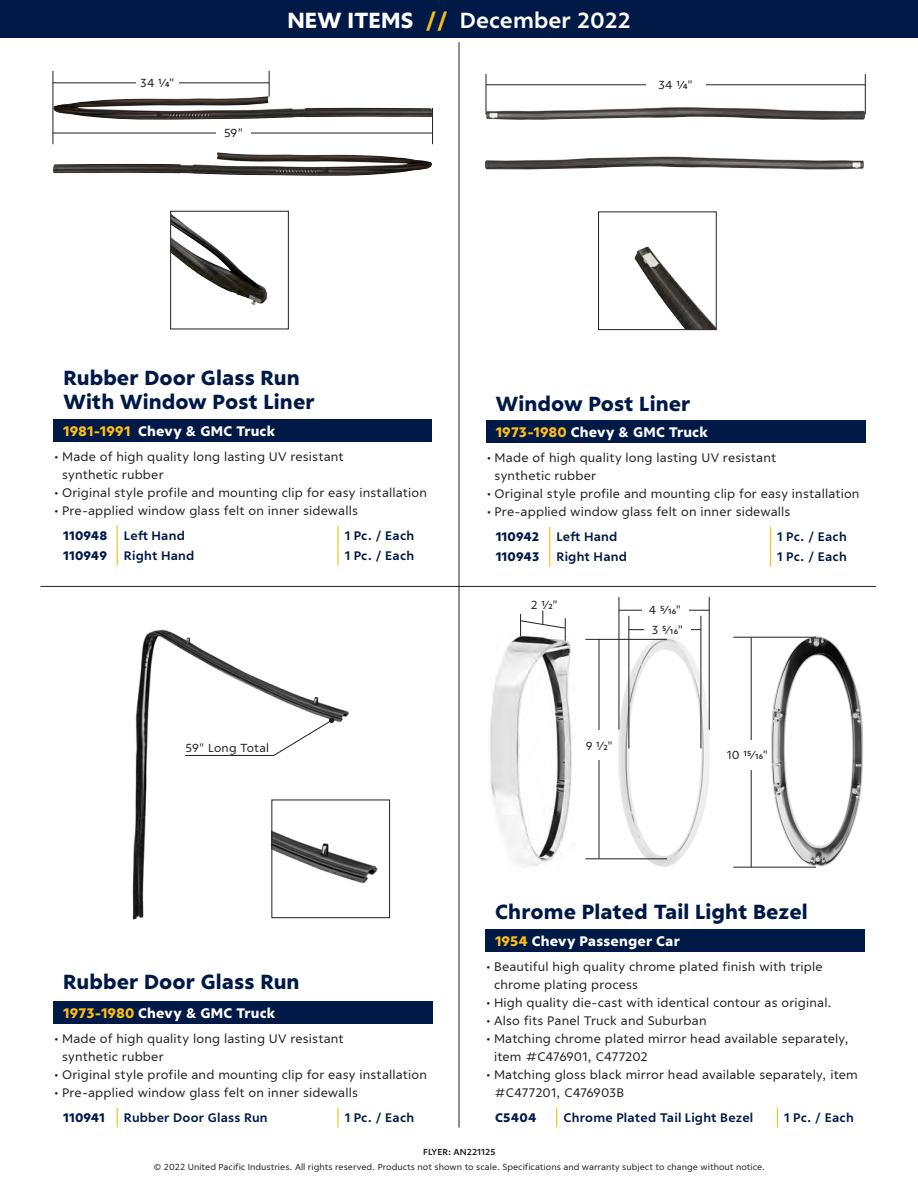
<style>
.page{position:relative;width:918px;height:1188px;background:#fff}
.page>*{position:absolute;margin:0;border:0;box-sizing:border-box;transform-origin:0 0}
.t1{font:700 22.5px "Ricardo ALT";color:#fff}
.Item_Name__Large{font:800 21px/24px "Ricardo";color:#001947}
.t2{font:800 14.25px "Ricardo";letter-spacing:.01em;color:#fff}
.t3{font:12.75px/18px "Ricardo";letter-spacing:.01em;color:#231f20}
.t4{font:700 12.75px "Ricardo";letter-spacing:.015em;color:#001947}
.Item_Number{font:800 12.75px "Ricardo";letter-spacing:.01em;color:#001947}
.Measurements{font:12px "Ricardo";letter-spacing:.015em;color:#231f20}
.t5{font:9px "Ricardo";color:#231f20}
.t6{font:700 9px "Ricardo";color:#231f20}
.s1{font-weight:800}
.s2{font-weight:800;color:#fdbe12}
.s3{color:#fdbe12}
</style>
<div class="page">
<hr style="left:40px;top:586px;width:836px;height:1px;background:#231f20">
<div style="left:0;top:0;width:918px;height:37px;background:#001947"></div>
<hr style="left:459px;top:42px;width:1px;height:1086px;background:#231f20">
<div style="left:486px;top:420px;width:379px;height:23px;background:#001947"></div>
<svg style="left:549px;top:527px;width:1px;height:40px"></svg>
<svg style="left:770px;top:527px;width:1px;height:40px"></svg>
<div style="left:53px;top:419px;width:379px;height:23px;background:#001947"></div>
<svg style="left:117px;top:526px;width:1px;height:40px"></svg>
<hr style="left:337px;top:526px;width:2px;height:20px;background:#fdbe12">
<hr style="left:337px;top:546px;width:2px;height:20px;background:#fdbe12">
<div style="left:53px;top:1001px;width:380px;height:23px;background:#001947"></div>
<svg style="left:117px;top:1108px;width:1px;height:20px"></svg>
<hr style="left:337px;top:1108px;width:2px;height:20px;background:#fdbe12">
<img style="left:54px;top:96px;width:379px;height:24px">
<img style="left:53px;top:152px;width:379px;height:24px">
<img style="left:132px;top:629px;width:243px;height:291px">
<img style="left:486px;top:107px;width:379px;height:13px">
<img style="left:485px;top:156px;width:379px;height:14px">
<img style="left:172px;top:214px;width:96px;height:91px">
<div style="left:170px;top:211px;width:119px;height:118px;border:1px solid #231f20"></div>
<img style="left:274px;top:802px;width:104px;height:114px">
<div style="left:272px;top:800px;width:118px;height:118px;border:1px solid #231f20"></div>
<img style="left:634px;top:246px;width:80px;height:82px">
<div style="left:598px;top:212px;width:118px;height:118px;border:1px solid #231f20"></div>
<div style="left:485px;top:929px;width:380px;height:23px;background:#001947"></div>
<svg style="left:556px;top:1108px;width:1px;height:20px"></svg>
<svg style="left:777px;top:1108px;width:1px;height:20px"></svg>
<img style="left:771px;top:636px;width:92px;height:231px">
<hr style="left:751px;top:637px;width:1px;height:230px;background:#231f20">
<div style="left:724px;top:740px;width:47px;height:29px;background:#fff"></div>
<img style="left:617px;top:637px;width:92px;height:230px">
<hr style="left:629px;top:616px;width:1px;height:132px;background:#231f20">
<hr style="left:619px;top:597px;width:1px;height:133px;background:#231f20">
<hr style="left:599px;top:639px;width:1px;height:220px;background:#231f20">
<hr style="left:709px;top:597px;width:1px;height:133px;background:#231f20">
<hr style="left:701px;top:616px;width:1px;height:132px;background:#231f20">
<hr style="left:629px;top:629px;width:72px;height:1px;background:#231f20">
<hr style="left:619px;top:610px;width:90px;height:1px;background:#231f20">
<div style="left:644px;top:623px;width:47px;height:12px;background:#fff"></div>
<div style="left:584px;top:731px;width:31px;height:29px;background:#fff"></div>
<div style="left:642px;top:604px;width:47px;height:12px;background:#fff"></div>
<hr style="left:585px;top:639px;width:82px;height:1px;background:#231f20">
<hr style="left:585px;top:859px;width:82px;height:1px;background:#231f20">
<hr style="left:733px;top:637px;width:83px;height:1px;background:#231f20">
<hr style="left:733px;top:867px;width:83px;height:1px;background:#231f20">
<hr style="left:486px;top:74px;width:1px;height:40px;background:#231f20">
<hr style="left:865px;top:74px;width:1px;height:40px;background:#231f20">
<hr style="left:486px;top:85px;width:379px;height:1px;background:#231f20">
<div style="left:646px;top:77px;width:60px;height:15px;background:#fff"></div>
<hr style="left:53px;top:71px;width:1px;height:73px;background:#231f20">
<svg style="left:269px;top:71px;width:1px;height:26px"></svg>
<hr style="left:432px;top:108px;width:1px;height:36px;background:#231f20">
<hr style="left:53px;top:133px;width:380px;height:1px;background:#231f20">
<hr style="left:53px;top:83px;width:216px;height:1px;background:#231f20">
<div style="left:217px;top:125px;width:34px;height:15px;background:#fff"></div>
<div style="left:136px;top:77px;width:43px;height:10px;background:#fff"></div>
<svg style="left:185px;top:718px;width:149px;height:38px"></svg>
<img style="left:490px;top:636px;width:82px;height:231px">
<svg style="left:520px;top:611px;width:46px;height:30px"></svg>
<p class="Measurements" style="left:140px;top:75px;width:36px">34 1/4"</p>
<p class="Measurements" style="left:224px;top:126px;width:21px">59"</p>
<h1 class="t1" style="left:288px;top:7px;width:345px"><span class="s1">NEW ITEMS</span> <span class="s2">//</span> December 2022</h1>
<p class="Measurements" style="left:658px;top:78px;width:36px">34 1/4"</p>
<p class="Item_Name__Large" style="left:63px;top:367px;width:253px">Rubber Door Glass Run<br>With Window Post Liner</p>
<p class="t2" style="left:63px;top:422px;width:214px"><span class="s3">1981-1991</span> Chevy &amp; GMC Truck</p>
<p class="t3" style="left:62px;top:448px;width:283px;text-indent:-9px">• Made of high quality long lasting UV resistant synthetic rubber</p>
<p class="t3" style="left:53px;top:484px;width:375px">• Original style profile and mounting clip for easy installation</p>
<p class="t3" style="left:53px;top:502px;width:306px">• Pre-applied window glass felt on inner sidewalls</p>
<p class="Item_Number" style="left:63px;top:528px;width:46px">110948</p>
<p class="t4" style="left:124px;top:528px;width:63px">Left Hand</p>
<p class="t4" style="left:345px;top:528px;width:71px">1 Pc. / Each</p>
<p class="Item_Number" style="left:63px;top:548px;width:45px">110949</p>
<p class="t4" style="left:124px;top:548px;width:72px">Right Hand</p>
<p class="t4" style="left:345px;top:548px;width:71px">1 Pc. / Each</p>
<p class="Measurements" style="left:186px;top:741px;width:85px">59" Long Total</p>
<p class="Item_Name__Large" style="left:63px;top:970px;width:238px">Rubber Door Glass Run</p>
<p class="t2" style="left:63px;top:1004px;width:214px"><span class="s3">1973-1980</span> Chevy &amp; GMC Truck</p>
<p class="t3" style="left:62px;top:1030px;width:283px;text-indent:-9px">• Made of high quality long lasting UV resistant synthetic rubber</p>
<p class="t3" style="left:53px;top:1066px;width:375px">• Original style profile and mounting clip for easy installation</p>
<p class="t3" style="left:53px;top:1084px;width:306px">• Pre-applied window glass felt on inner sidewalls</p>
<p class="Item_Number" style="left:63px;top:1110px;width:43px">110941</p>
<p class="t4" style="left:124px;top:1110px;width:145px">Rubber Door Glass Run</p>
<p class="t4" style="left:345px;top:1110px;width:71px">1 Pc. / Each</p>
<p class="Item_Name__Large" style="left:496px;top:392px;width:196px">Window Post Liner</p>
<p class="t2" style="left:496px;top:423px;width:214px"><span class="s3">1973-1980</span> Chevy &amp; GMC Truck</p>
<p class="t3" style="left:495px;top:449px;width:283px;text-indent:-9px">• Made of high quality long lasting UV resistant synthetic rubber</p>
<p class="t3" style="left:486px;top:485px;width:375px">• Original style profile and mounting clip for easy installation</p>
<p class="t3" style="left:486px;top:503px;width:306px">• Pre-applied window glass felt on inner sidewalls</p>
<p class="Item_Number" style="left:496px;top:529px;width:45px">110942</p>
<p class="t4" style="left:556px;top:529px;width:63px">Left Hand</p>
<p class="t4" style="left:777px;top:529px;width:71px">1 Pc. / Each</p>
<p class="Item_Number" style="left:496px;top:549px;width:45px">110943</p>
<p class="t4" style="left:556px;top:549px;width:72px">Right Hand</p>
<p class="t4" style="left:777px;top:549px;width:71px">1 Pc. / Each</p>
<p class="Measurements" style="left:531px;top:598px;width:29px">2 1/2"</p>
<p class="Measurements" style="left:649px;top:603px;width:34px">4 5/16"</p>
<p class="Measurements" style="left:652px;top:623px;width:33px">3 5/16"</p>
<p class="Measurements" style="left:586px;top:739px;width:29px">9 1/2"</p>
<p class="Measurements" style="left:727px;top:748px;width:43px">10 15/16"</p>
<p class="Item_Name__Large" style="left:495px;top:901px;width:314px">Chrome Plated Tail Light Bezel</p>
<p class="t2" style="left:495px;top:932px;width:186px"><span class="s3">1954</span> Chevy Passenger Car</p>
<p class="t3" style="left:494px;top:958px;width:330px;text-indent:-9px">• Beautiful high quality chrome plated finish with triple chrome plating process</p>
<p class="t3" style="left:485px;top:994px;width:348px">• High quality die-cast with identical contour as original.</p>
<p class="t3" style="left:485px;top:1012px;width:223px">• Also fits Panel Truck and Suburban</p>
<p class="t3" style="left:494px;top:1030px;width:356px;text-indent:-9px">• Matching chrome plated mirror head available separately, item #C476901, C477202</p>
<p class="t3" style="left:494px;top:1066px;width:365px;text-indent:-9px">• Matching gloss black mirror head available separately, item #C477201, C476903B</p>
<p class="Item_Number" style="left:495px;top:1110px;width:43px">C5404</p>
<p class="t4" style="left:563px;top:1110px;width:191px">Chrome Plated Tail Light Bezel</p>
<p class="t4" style="left:784px;top:1110px;width:71px">1 Pc. / Each</p>
<p class="t6" style="left:423px;top:1147px;width:74px">FLYER: AN221125</p>
<p class="t5" style="left:153px;top:1162px;width:613px">© 2022 United Pacific Industries. All rights reserved. Products not shown to scale. Specifications and warranty subject to change without notice.</p>
</div>
